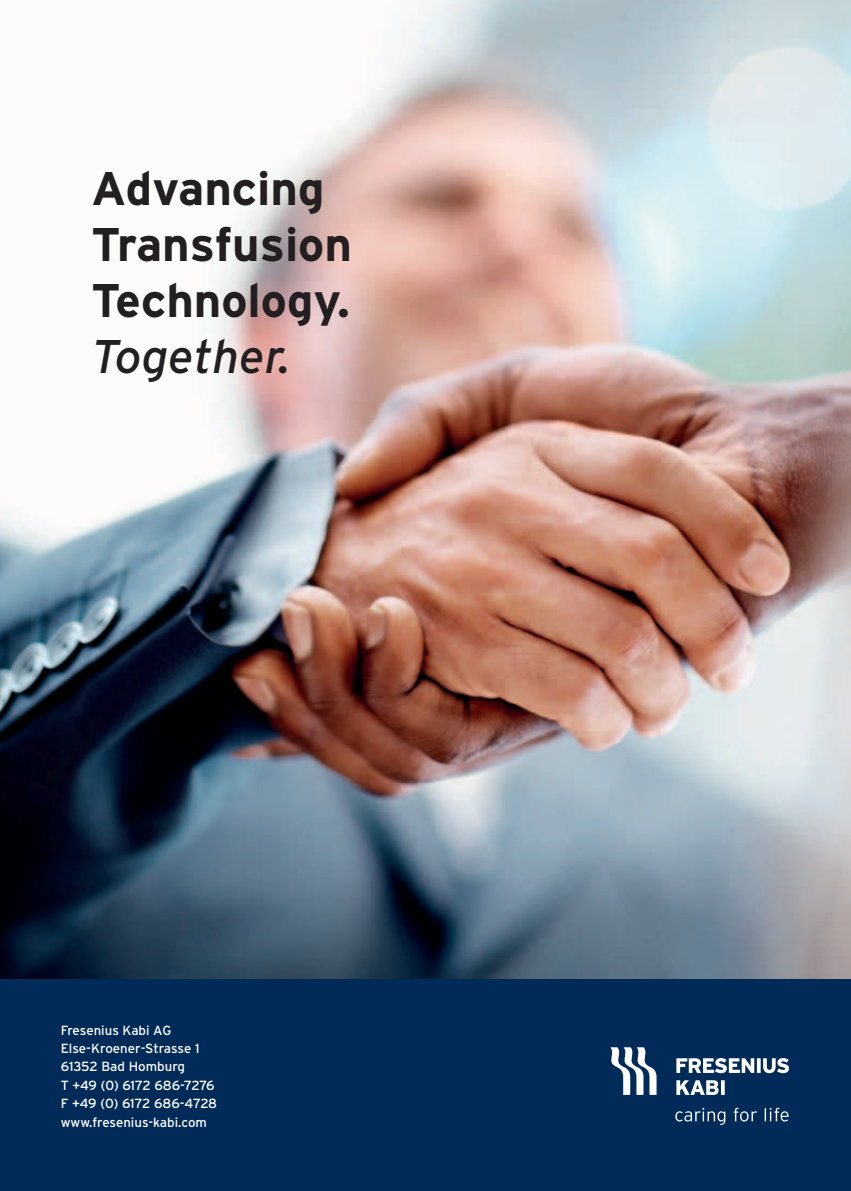
<style>
.page{position:relative;width:851px;height:1191px;background:#fff}
.page>*{position:absolute;margin:0;border:0;box-sizing:border-box;transform-origin:0 0}
.t1{font:700 47.1px/55.9px "Interstate";color:#231f20}
.t2{font:italic 47.1px "Interstate";color:#231f20}
.t3{font:13.2px/18.5px "Interstate";color:#fff}
</style>
<div class="page">
<img style="left:0;top:0;width:850px;height:979px">
<div style="left:0;top:979px;width:850px;height:212px;background:#002a58"></div>
<svg style="left:610px;top:1047px;width:46px;height:47px"></svg>
<svg style="left:676px;top:1080px;width:48px;height:15px"></svg>
<svg style="left:676px;top:1058px;width:112px;height:15px"></svg>
<svg style="left:675px;top:1107px;width:113px;height:18px"></svg>
<h1 class="t1" style="left:91px;top:160px;width:262px">Advancing<br>Transfusion<br>Technology.</h1>
<h1 class="t2" style="left:91px;top:328px;width:201px">Together.</h1>
<p class="t3" style="left:61px;top:1020px;width:158px">Fresenius Kabi AG<br>Else-Kroener-Strasse 1<br>61352 Bad Homburg<br>T +49 (0) 6172 686-7276<br>F +49 (0) 6172 686-4728 www.fresenius-kabi.com</p>
</div>
